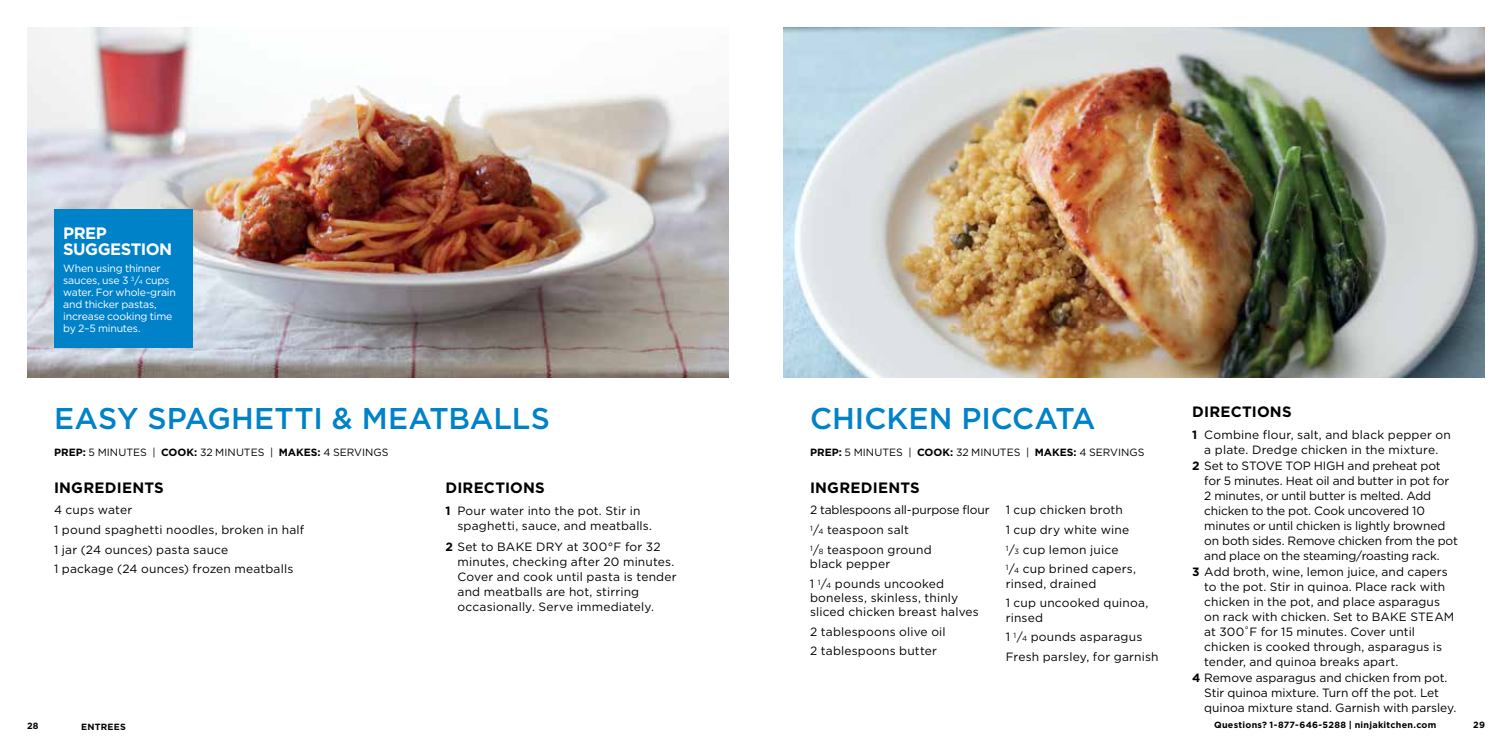
<style>
.page{position:relative;width:1512px;height:756px;background:#fff}
.page>*{position:absolute;margin:0;border:0;box-sizing:border-box;transform-origin:0 0}
.t1{font:500 30px "Gotham";color:#0082c9}
.t2{font:700 16.5px/16.5px "Gotham";letter-spacing:-.03em;color:#fff}
.t3{font:700 15px "Gotham";letter-spacing:.015em;color:#000}
.t4{font:12px/19.6px "Gotham";letter-spacing:.01em;color:#000}
.t5{font:12px "Gotham";letter-spacing:-.015em;color:#000}
.t6{font:12px/19.6px "Gotham";letter-spacing:-.01em;color:#000}
.t7{font:12px "Gotham";letter-spacing:-.02em;color:#000}
.t8{font:10.5px/12px "Gotham";letter-spacing:-.02em;color:#fff}
.t9{font:10.5px "Gotham";letter-spacing:.005em;color:#000}
.t10{font:700 9px "Gotham";letter-spacing:.03em;color:#000}
.s1{font-size:6px}
.s2{font-weight:700}
.s3{font-size:7.5px}
</style>
<div class="page">
<img style="left:783px;top:27px;width:702px;height:351px">
<img style="left:27px;top:27px;width:702px;height:351px">
<div style="left:54px;top:209px;width:139px;height:139px;background:#0082c9"></div>
<h2 class="t2" style="left:63px;top:225px;width:111px">PREP<br>SUGGESTION</h2>
<p class="t8" style="left:63px;top:262px;width:114px">When using thinner sauces, use 3 <sup>3</sup>/<span class="s1">4</span> cups water. For whole-grain and thicker pastas, increase cooking time by 2–5 minutes.</p>
<h1 class="t1" style="left:54px;top:399px;width:497px">EASY SPAGHETTI &amp; MEATBALLS</h1>
<p class="t9" style="left:54px;top:446px;width:336px"><span class="s2">PREP:</span> 5 MINUTES | <span class="s2">COOK:</span> 32 MINUTES | <span class="s2">MAKES:</span> 4 SERVINGS</p>
<p class="t3" style="left:446px;top:478px;width:101px">DIRECTIONS</p>
<p class="t4" style="left:458px;top:503px;width:196px;line-height:15px;text-indent:-12px"><span class="s2">1</span> Pour water into the pot. Stir in spaghetti, sauce, and meatballs.</p>
<p class="t4" style="left:458px;top:539px;width:221px;line-height:15px;text-indent:-12px"><span class="s2">2</span> Set to BAKE DRY at 300°F for 32 minutes, checking after 20 minutes.<br>Cover and cook until pasta is tender and meatballs are hot, stirring occasionally. Serve immediately.</p>
<p class="t3" style="left:54px;top:478px;width:111px">INGREDIENTS</p>
<p class="t4" style="left:54px;top:500px;width:252px">4 cups water<br>1 pound spaghetti noodles, broken in half<br>1 jar (24 ounces) pasta sauce<br>1 package (24 ounces) frozen meatballs</p>
<p class="t10" style="left:27px;top:720px;width:13px">28</p>
<p class="t10" style="left:81px;top:721px;width:47px">ENTREES</p>
<h1 class="t1" style="left:810px;top:399px;width:287px">CHICKEN PICCATA</h1>
<p class="t9" style="left:810px;top:446px;width:336px"><span class="s2">PREP:</span> 5 MINUTES | <span class="s2">COOK:</span> 32 MINUTES | <span class="s2">MAKES:</span> 4 SERVINGS</p>
<p class="t3" style="left:810px;top:478px;width:111px">INGREDIENTS</p>
<p class="t6" style="left:810px;top:500px;width:181px">2 tablespoons all-purpose flour<br><sup>1</sup>/<span class="s3">4</span> teaspoon salt<br><sup>1</sup>/<span class="s3">8</span> teaspoon ground</p>
<p class="t4" style="left:810px;top:554px;width:136px">black pepper<br>1 <sup>1</sup>/<span class="s3">4</span> pounds uncooked</p>
<p class="t4" style="left:810px;top:590px;width:170px;line-height:14.2px">boneless, skinless, thinly sliced chicken breast halves</p>
<p class="t4" style="left:810px;top:622px;width:137px">2 tablespoons olive oil<br>2 tablespoons butter</p>
<p class="t4" style="left:1006px;top:500px;width:132px">1 cup chicken broth<br>1 cup dry white wine<br><sup>1</sup>/<span class="s3">3</span> cup lemon juice<br><sup>1</sup>/<span class="s3">4</span> cup brined capers,</p>
<p class="t4" style="left:1006px;top:573px;width:144px">rinsed, drained<br>1 cup uncooked quinoa,</p>
<p class="t4" style="left:1006px;top:607px;width:154px">rinsed<br>1 <sup>1</sup>/<span class="s3">4</span> pounds asparagus<br>Fresh parsley, for garnish</p>
<p class="t3" style="left:1192px;top:402px;width:101px">DIRECTIONS</p>
<p class="t4" style="left:1192px;top:424px;width:260px"><span class="s2">1</span> Combine flour, salt, and black pepper on</p>
<p class="t4" style="left:1204px;top:439px;width:235px">a plate. Dredge chicken in the mixture.</p>
<p class="t6" style="left:1192px;top:456px;width:250px"><span class="s2">2</span> Set to STOVE TOP HIGH and preheat pot</p>
<p class="t5" style="left:1204px;top:473px;width:247px">for 5 minutes. Heat oil and butter in pot for</p>
<p class="t5" style="left:1204px;top:488px;width:228px">2 minutes, or until butter is melted. Add</p>
<p class="t5" style="left:1204px;top:503px;width:222px">chicken to the pot. Cook uncovered 10</p>
<p class="t7" style="left:1204px;top:518px;width:242px">minutes or until chicken is lightly browned</p>
<p class="t5" style="left:1204px;top:533px;width:255px">on both sides. Remove chicken from the pot</p>
<p class="t5" style="left:1204px;top:548px;width:237px">and place on the steaming/roasting rack.</p>
<p class="t4" style="left:1192px;top:562px;width:257px"><span class="s2">3</span> Add broth, wine, lemon juice, and capers</p>
<p class="t4" style="left:1204px;top:577px;width:242px">to the pot. Stir in quinoa. Place rack with</p>
<p class="t4" style="left:1204px;top:592px;width:237px">chicken in the pot, and place asparagus</p>
<p class="t4" style="left:1204px;top:607px;width:252px">on rack with chicken. Set to BAKE STEAM</p>
<p class="t4" style="left:1204px;top:622px;width:212px">at 300˚F for 15 minutes. Cover until</p>
<p class="t4" style="left:1204px;top:637px;width:239px">chicken is cooked through, asparagus is</p>
<p class="t4" style="left:1204px;top:652px;width:196px">tender, and quinoa breaks apart.</p>
<p class="t4" style="left:1192px;top:668px;width:257px"><span class="s2">4</span> Remove asparagus and chicken from pot.</p>
<p class="t4" style="left:1204px;top:683px;width:236px">Stir quinoa mixture. Turn off the pot. Let</p>
<p class="t4" style="left:1204px;top:698px;width:254px">quinoa mixture stand. Garnish with parsley.</p>
<p class="t10" style="left:1214px;top:719px;width:224px">Questions? 1-877-646-5288 | ninjakitchen.com</p>
<p class="t10" style="left:1473px;top:719px;width:13px">29</p>
</div>
